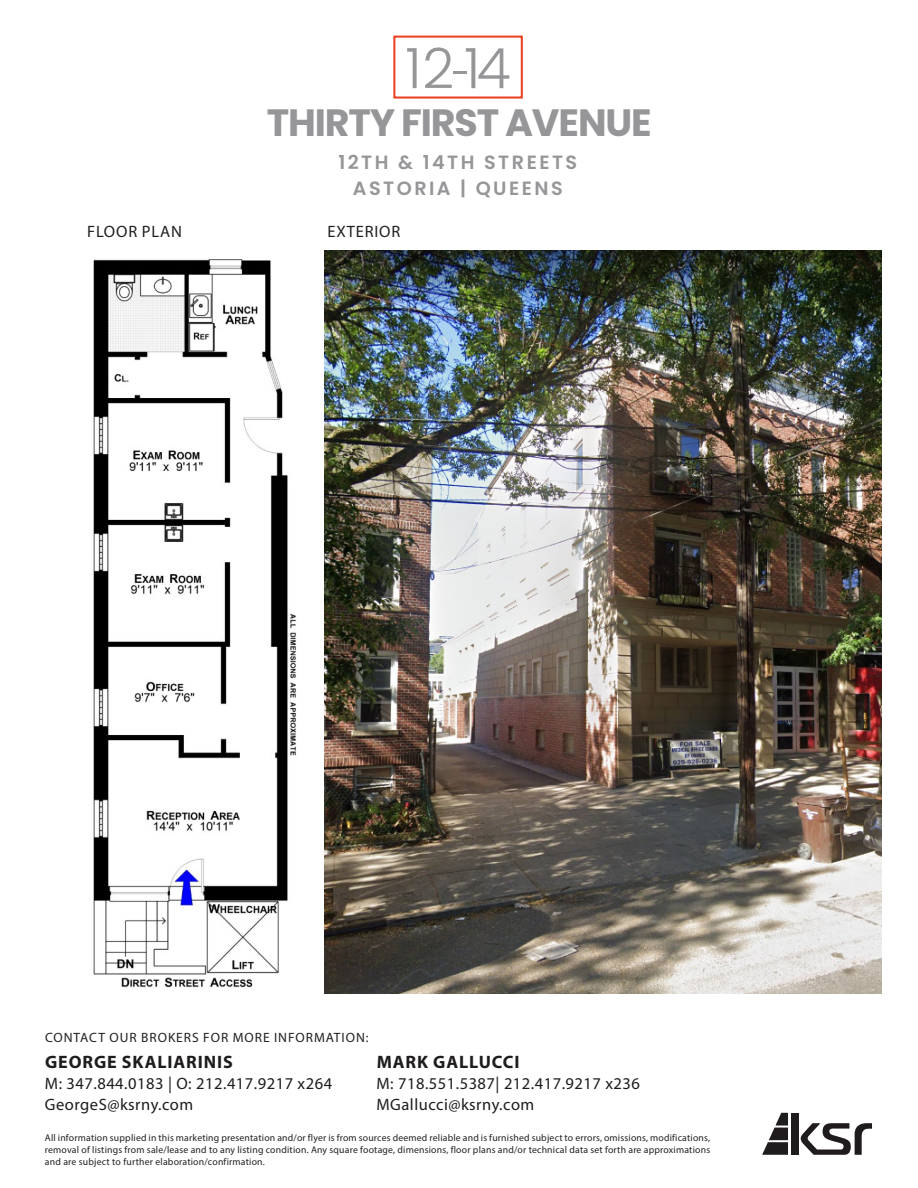
<style>
.page{position:relative;width:918px;height:1188px;background:#fff}
.page>*{position:absolute;margin:0;border:0;box-sizing:border-box;transform-origin:0 0}
.t1{font:300 55.8px "Poppins";color:#969699}
.t2{font:700 38.1px "Poppins";letter-spacing:-.03em;color:#969699}
.t3{font:600 19.2px "Poppins";letter-spacing:.13em;color:#969699}
.t4{font:700 18px "Myriad Pro";letter-spacing:.05em;color:#1f1c1e}
.t5{font:16.5px "Myriad Pro";letter-spacing:.03em;color:#1f1c1e}
.t6{font:16.5px "Myriad Pro";letter-spacing:.05em;color:#231f20}
.t7{font:13.5px "Myriad Pro";letter-spacing:.07em;color:#231f20}
.t8{font:9.75px/12px "Myriad Pro";letter-spacing:.02em;color:#231f20;text-align:justify}
.s1{font-family:"Myriad Pro"}
</style>
<div class="page">
<svg style="left:800px;top:1123px;width:72px;height:32px"></svg>
<div style="left:792px;top:1113px;width:7px;height:42px;background:#1f1c1e"></div>
<svg style="left:762px;top:1113px;width:26px;height:42px"></svg>
<img style="left:93px;top:259px;width:203px;height:729px">
<img style="left:325px;top:251px;width:556px;height:742px">
<div style="left:393px;top:36px;width:130px;height:63px;border:2px solid #eb4223"></div>
<p class="t1" style="left:405px;top:36px;width:107px">12<span class="s1">-</span>14</p>
<p class="t6" style="left:87px;top:221px;width:96px">FLOOR PLAN</p>
<p class="t2" style="left:267px;top:100px;width:386px">THIRTY FIRST AVENUE</p>
<p class="t3" style="left:338px;top:151px;width:240px">12TH &amp; 14TH STREETS</p>
<p class="t3" style="left:353px;top:177px;width:212px">ASTORIA | QUEENS</p>
<p class="t6" style="left:327px;top:221px;width:74px">EXTERIOR</p>
<p class="t7" style="left:45px;top:1029px;width:325px">CONTACT OUR BROKERS FOR MORE INFORMATION:</p>
<p class="t4" style="left:45px;top:1050px;width:189px">GEORGE SKALIARINIS</p>
<p class="t5" style="left:45px;top:1073px;width:289px">M: 347.844.0183 | O: 212.417.9217 x264</p>
<p class="t5" style="left:45px;top:1094px;width:150px">GeorgeS@ksrny.com</p>
<p class="t4" style="left:377px;top:1050px;width:144px">MARK GALLUCCI</p>
<p class="t5" style="left:376px;top:1073px;width:265px">M: 718.551.5387| 212.417.9217 x236</p>
<p class="t5" style="left:376px;top:1094px;width:159px">MGallucci@ksrny.com</p>
<p class="t8" style="left:45px;top:1131px;width:667px">All information supplied in this marketing presentation and/or flyer is from sources deemed reliable and is furnished subject to errors, omissions, modifications, removal of listings from sale/lease and to any listing condition. Any square footage, dimensions, floor plans and/or technical data set forth are approximations and are subject to further elaboration/confirmation.</p>
</div>
